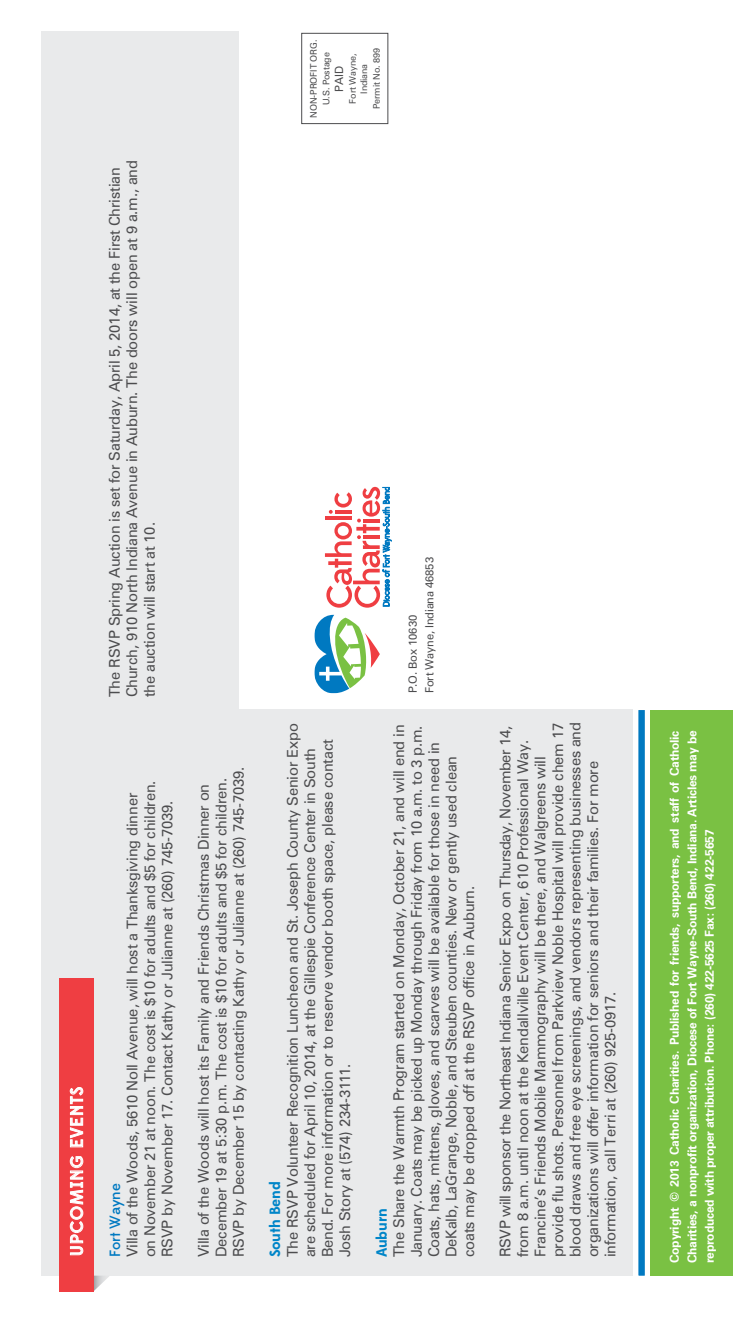
<style>
.page{position:relative;width:756px;height:1323px;background:#fff}
.page>*{position:absolute;margin:0;border:0;box-sizing:border-box;transform-origin:0 0}
.t1{font:500 17.5px "Edmondsans";letter-spacing:.05em;color:#fff}
.t2{font:14.88px/17.5px "Zurich BT";letter-spacing:-.01em;color:#4d4d4f}
.t3{font:700 14.88px "Edmondsans";letter-spacing:-.01em;color:#0085c8}
.t4{font:500 14.88px "Edmondsans";letter-spacing:-.01em;color:#0079c1}
.t5{font:700 12.25px/17.5px "Zurich BT";letter-spacing:-.02em;color:#fff;text-align:justify}
.t6{font:11.38px/16.4px "Zurich BT";letter-spacing:-.01em;color:#4d4d4f}
.t7{font:9.1px/12.6px "Zurich BT";letter-spacing:-.01em;color:#4d4d4f;text-align:center}
</style>
<div class="page">
<div style="left:41px;top:32px;width:592px;height:1244px;background:#e9eaeb"></div>
<div style="left:239px;top:0;width:482px;height:709px;background:#fff"></div>
<div style="left:650px;top:711px;width:83px;height:565px;background:#7ac143"></div>
<div style="left:301px;top:33px;width:87px;height:91px;border:1px solid #4d4d4f"></div>
<div style="left:635px;top:707px;width:13px;height:572px;background:#0079c1;border:4px solid #fff"></div>
<svg style="left:94px;top:1276px;width:15px;height:15px"></svg>
<div style="left:60px;top:978px;width:34px;height:313px;background:#ef3e42"></div>
<svg style="left:59px;top:1156px;width:25px;height:100px"></svg>
<svg style="left:69px;top:1087px;width:15px;height:61px"></svg>
<svg style="left:314px;top:615px;width:66px;height:78px"></svg>
<svg style="left:325px;top:487px;width:67px;height:121px"></svg>
<p class="t1" style="left:66px;top:1256px;width:171px;rotate:-90deg">UPCOMING EVENTS</p>
<p class="t2" style="left:106px;top:697px;width:539px;rotate:-90deg">The RSVP Spring Auction is set for Saturday, April 5, 2014, at the First Christian<br>Church, 910 North Indiana Avenue in Auburn. The doors will open at 9 a.m., and the auction will start at 10.</p>
<p class="t2" style="left:123px;top:1257px;width:479px;rotate:-90deg">Villa of the Woods, 5610 Noll Avenue, will host a Thanksgiving dinner on November 21 at noon. The cost is $10 for adults and $5 for children.<br>RSVP by November 17. Contact Kathy or Julianne at (260) 745-7039.</p>
<p class="t4" style="left:106px;top:1257px;width:76px;rotate:-90deg">Fort Wayne</p>
<p class="t7" style="left:307px;top:118px;width:80px;rotate:-90deg">NON-PROFIT ORG.<br>U.S. Postage</p>
<p class="t7" style="left:347px;top:104px;width:51px;line-height:11.4px;rotate:-90deg">Fort Wayne,<br>Indiana</p>
<p class="t7" style="left:370px;top:109px;width:62px;rotate:-90deg">Permit No. 899</p>
<p class="t6" style="left:331px;top:92px;width:27px;rotate:-90deg">PAID</p>
<p class="t2" style="left:195px;top:1257px;width:492px;rotate:-90deg">Villa of the Woods will host its Family and Friends Christmas Dinner on<br>December 19 at 5:30 p.m. The cost is $10 for adults and $5 for children.<br>RSVP by December 15 by contacting Kathy or Julianne at (260) 745-7039.</p>
<p class="t2" style="left:284px;top:1257px;width:535px;rotate:-90deg">The RSVP Volunteer Recognition Luncheon and St. Joseph County Senior Expo are scheduled for April 10, 2014, at the Gillespie Conference Center in South Bend. For more information or to reserve vendor booth space, please contact Josh Story at (574) 234-3111.</p>
<p class="t3" style="left:266px;top:1257px;width:78px;rotate:-90deg">South Bend</p>
<p class="t6" style="left:404px;top:693px;width:138px;rotate:-90deg">P.O. Box 10630<br>Fort Wayne, Indiana 46853</p>
<p class="t2" style="left:390px;top:1257px;width:534px;rotate:-90deg">The Share the Warmth Program started on Monday, October 21, and will end in January. Coats may be picked up Monday through Friday from 10 a.m. to 3 p.m.<br>Coats, hats, mittens, gloves, and scarves will be available for those in need in DeKalb, LaGrange, Noble, and Steuben counties. New or gently used clean coats may be dropped off at the RSVP office in Auburn.</p>
<p class="t2" style="left:496px;top:1257px;width:537px;rotate:-90deg">RSVP will sponsor the Northeast Indiana Senior Expo on Thursday, November 14, from 8 a.m. until noon at the Kendallville Event Center, 610 Professional Way.<br>Francine’s Friends Mobile Mammography will be there, and Walgreens will provide flu shots. Personnel from Parkview Noble Hospital will provide chem 17 blood draws and free eye screenings, and vendors representing businesses and organizations will offer information for seniors and their families. For more information, call Terri at (260) 925-0917.</p>
<p class="t3" style="left:372px;top:1257px;width:51px;rotate:-90deg">Auburn</p>
<p class="t5" style="left:666px;top:1263px;width:534px;rotate:-90deg">Copyright © 2013 Catholic Charities. Published for friends, supporters, and staff of Catholic Charities, a nonprofit organization, Diocese of Fort Wayne-South Bend, Indiana. Articles may be reproduced with proper attribution. Phone: (260) 422-5625 Fax: (260) 422-5657</p>
</div>
